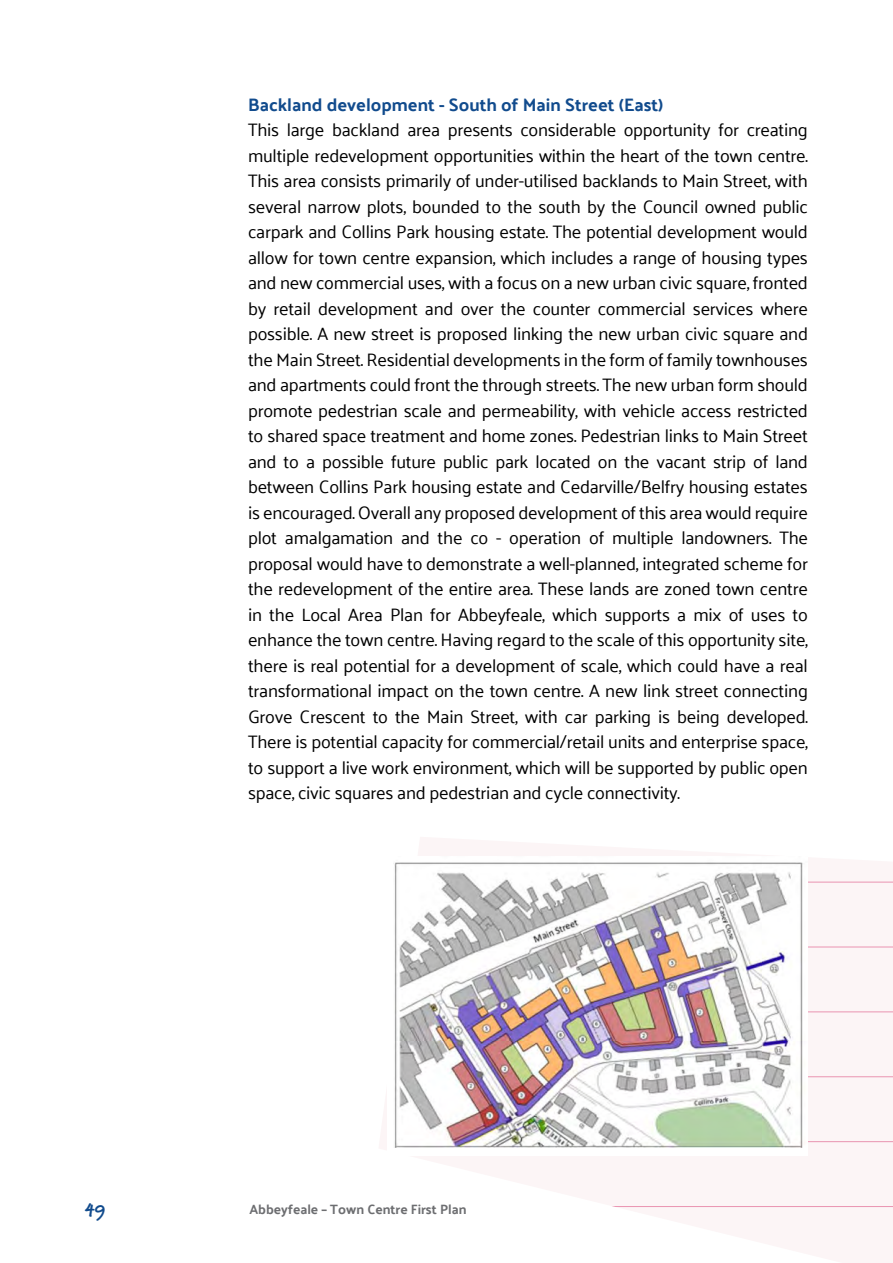
<style>
.page{position:relative;width:893px;height:1263px;background:#fff}
.page>*{position:absolute;margin:0;border:0;box-sizing:border-box;transform-origin:0 0}
.t1{font:18px/25.5px "Palanquin";letter-spacing:-.015em;color:#000;text-align:justify}
.t2{font:700 18px "Palanquin";color:#114b8d}
.t3{font:900 18px "Marydale";color:#114b8d}
.t4{font:700 13.5px "Palanquin";color:#6d6e71}
</style>
<div class="page">
<hr style="left:426px;top:1206px;width:467px;height:1px;background:#e4799e">
<hr style="left:426px;top:1141px;width:467px;height:1px;background:#e4799e">
<hr style="left:426px;top:1076px;width:467px;height:1px;background:#e4799e">
<hr style="left:426px;top:1011px;width:467px;height:1px;background:#e4799e">
<hr style="left:426px;top:947px;width:467px;height:1px;background:#e4799e">
<hr style="left:426px;top:882px;width:467px;height:1px;background:#e4799e">
<img style="left:394px;top:862px;width:414px;height:285px">
<p class="t2" style="left:248px;top:94px;width:417px">Backland development - South of Main Street (East)</p>
<p class="t1" style="left:248px;top:117px;width:561px">This large backland area presents considerable opportunity for creating multiple redevelopment opportunities within the heart of the town centre.<br>This area consists primarily of under-utilised backlands to Main Street, with several narrow plots, bounded to the south by the Council owned public carpark and Collins Park housing estate. The potential development would allow for town centre expansion, which includes a range of housing types and new commercial uses, with a focus on a new urban civic square, fronted by retail development and over the counter commercial services where possible. A new street is proposed linking the new urban civic square and the Main Street. Residential developments in the form of family townhouses and apartments could front the through streets. The new urban form should promote pedestrian scale and permeability, with vehicle access restricted to shared space treatment and home zones. Pedestrian links to Main Street and to a possible future public park located on the vacant strip of land between Collins Park housing estate and Cedarville/Belfry housing estates is encouraged. Overall any proposed development of this area would require plot amalgamation and the co - operation of multiple landowners. The proposal would have to demonstrate a well-planned, integrated scheme for the redevelopment of the entire area. These lands are zoned town centre in the Local Area Plan for Abbeyfeale, which supports a mix of uses to enhance the town centre. Having regard to the scale of this opportunity site, there is real potential for a development of scale, which could have a real transformational impact on the town centre. A new link street connecting Grove Crescent to the Main Street, with car parking is being developed.<br>There is potential capacity for commercial/retail units and enterprise space, to support a live work environment, which will be supported by public open space, civic squares and pedestrian and cycle connectivity.</p>
<p class="t3" style="left:85px;top:1199px;width:22px">49</p>
<p class="t4" style="left:249px;top:1201px;width:219px">Abbeyfeale – Town Centre First Plan</p>
</div>
